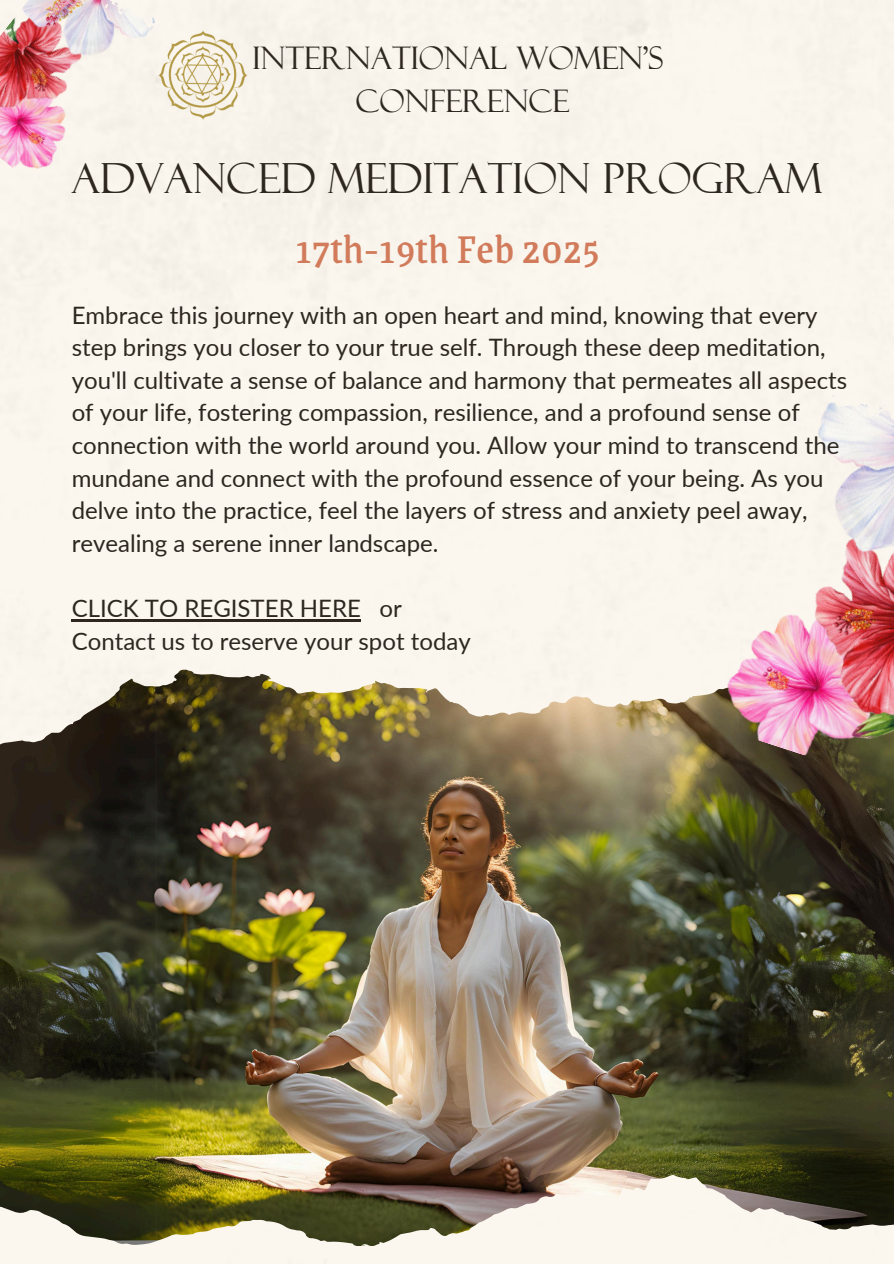
<style>
.page{position:relative;width:894px;height:1264px;background:#fff}
.page>*{position:absolute;margin:0;border:0;box-sizing:border-box;transform-origin:0 0}
.t1{font:44.85px "Grenze";color:#d27b5b}
.t2{font:41.7px "Felix Titling";color:#2d2720}
.t3{font:31.05px/42.8px "Felix Titling";color:#2d2720;text-align:center}
.t4{font:24px/32.7px "Lato";color:#2d2720}
</style>
<div class="page">
<img style="left:0;top:0;width:893px;height:1263px">
<img style="left:196px;top:668px;width:697px;height:512px">
<div style="left:521px;top:342px;width:372px;height:112px;background:#faf5ed"></div>
<img style="left:59px;top:0;width:253px;height:135px">
<hr style="left:72px;top:619px;width:289px;height:3px;background:#2d2720">
<h1 class="t3" style="left:252px;top:37px;width:412px">INTERNATIONAL WOMEN’S<br>CONFERENCE</h1>
<h2 class="t2" style="left:72px;top:154px;width:751px">ADVANCED MEDITATION PROGRAM</h2>
<h1 class="t1" style="left:295px;top:214px;width:306px">17th-19th Feb 2025</h1>
<p class="t4" style="left:72px;top:298px;width:776px">Embrace this journey with an open heart and mind, knowing that every step brings you closer to your true self. Through these deep meditation, you'll cultivate a sense of balance and harmony that permeates all aspects of your life, fostering compassion, resilience, and a profound sense of connection with the world around you. Allow your mind to transcend the mundane and connect with the profound essence of your being. As you delve into the practice, feel the layers of stress and anxiety peel away, revealing a serene inner landscape.</p>
<p class="t4" style="left:72px;top:591px;width:331px">CLICK TO REGISTER HERE or</p>
<p class="t4" style="left:72px;top:624px;width:400px">Contact us to reserve your spot today</p>
</div>
